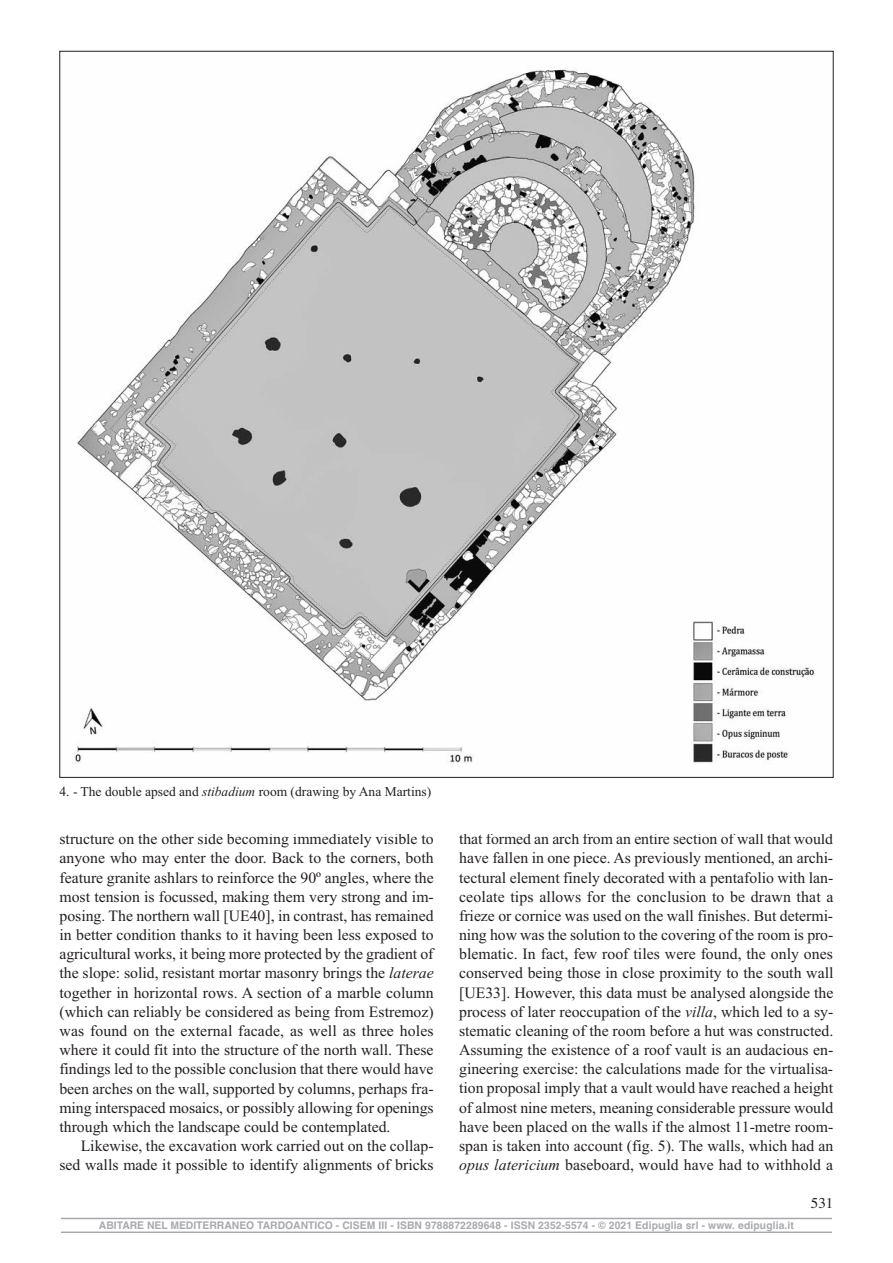
<style>
.page{position:relative;width:893px;height:1263px;background:#fff}
.page>*{position:absolute;margin:0;border:0;box-sizing:border-box;transform-origin:0 0}
.t1{font:15.75px/19.2px "Times New Roman";color:#231f20;text-align:justify}
.t2{font:15px "Times";color:#231f20}
.t3{font:13.5px "Times New Roman";color:#231f20}
.t4{font:700 10.5px "Helvetica";letter-spacing:.01em;color:#a8a9ad}
.s1{font-style:italic}
</style>
<div class="page">
<img style="left:74px;top:68px;width:740px;height:696px">
<hr style="left:61px;top:1218px;width:771px;height:1px;background:#a8a9ad">
<hr style="left:61px;top:1231px;width:771px;height:2px;background:#a8a9ad">
<p class="t3" style="left:60px;top:783px;width:373px">4. - The double apsed and <span class="s1">stibadium</span> room (drawing by Ana Martins)</p>
<p class="t1" style="left:60px;top:829px;width:376px">structure on the other side becoming immediately visible to</p>
<p class="t1" style="left:60px;top:848px;width:376px">anyone who may enter the door. Back to the corners, both</p>
<p class="t1" style="left:60px;top:867px;width:376px">feature granite ashlars to reinforce the 90º angles, where the</p>
<p class="t1" style="left:60px;top:887px;width:376px">most tension is focussed, making them very strong and im-</p>
<p class="t1" style="left:60px;top:906px;width:376px">posing. The northern wall [UE40], in contrast, has remained</p>
<p class="t1" style="left:60px;top:925px;width:376px">in better condition thanks to it having been less exposed to</p>
<p class="t1" style="left:60px;top:944px;width:375px">agricultural works, it being more protected by the gradient of</p>
<p class="t1" style="left:60px;top:963px;width:376px">the slope: solid, resistant mortar masonry brings the <span class="s1">laterae</span></p>
<p class="t1" style="left:59px;top:982px;width:376px">together in horizontal rows. A section of a marble column</p>
<p class="t1" style="left:59px;top:1002px;width:376px">(which can reliably be considered as being from Estremoz)</p>
<p class="t1" style="left:59px;top:1021px;width:376px">was found on the external facade, as well as three holes</p>
<p class="t1" style="left:59px;top:1040px;width:376px">where it could fit into the structure of the north wall. These</p>
<p class="t1" style="left:59px;top:1059px;width:376px">findings led to the possible conclusion that there would have</p>
<p class="t1" style="left:59px;top:1078px;width:376px">been arches on the wall, supported by columns, perhaps fra-</p>
<p class="t1" style="left:59px;top:1098px;width:376px">ming interspaced mosaics, or possibly allowing for openings</p>
<p class="t1" style="left:59px;top:1117px;width:333px">through which the landscape could be contemplated.</p>
<p class="t1" style="left:81px;top:1136px;width:354px">Likewise, the excavation work carried out on the collap-</p>
<p class="t1" style="left:59px;top:1155px;width:376px">sed walls made it possible to identify alignments of bricks</p>
<p class="t1" style="left:459px;top:829px;width:376px">that formed an arch from an entire section of wall that would have fallen in one piece. As previously mentioned, an archi&shy;tectural element finely decorated with a pentafolio with lan&shy;ceolate tips allows for the conclusion to be drawn that a frieze or cornice was used on the wall finishes. But determi&shy;ning how was the solution to the covering of the room is pro&shy;blematic. In fact, few roof tiles were found, the only ones conserved being those in close proximity to the south wall [UE33]. However, this data must be analysed alongside the process of later reoccupation of the <span class="s1">villa</span>, which led to a sy&shy;stematic cleaning of the room before a hut was constructed.<br>Assuming the existence of a roof vault is an audacious en&shy;gineering exercise: the calculations made for the virtualisa&shy;tion proposal imply that a vault would have reached a height of almost nine meters, meaning considerable pressure would have been placed on the walls if the almost 11-metre room&shy;span is taken into account (fig. 5). The walls, which had an <span class="s1">opus latericium</span> baseboard, would have had to withhold a</p>
<p class="t2" style="left:811px;top:1194px;width:24px">531</p>
<p class="t4" style="left:99px;top:1219px;width:696px">ABITARE NEL MEDITERRANEO TARDOANTICO - CISEM III - ISBN 9788872289648 - ISSN 2352-5574 - © 2021 EDIPUGLIA SRL - WWW. EDIPUGLIA.IT</p>
</div>
